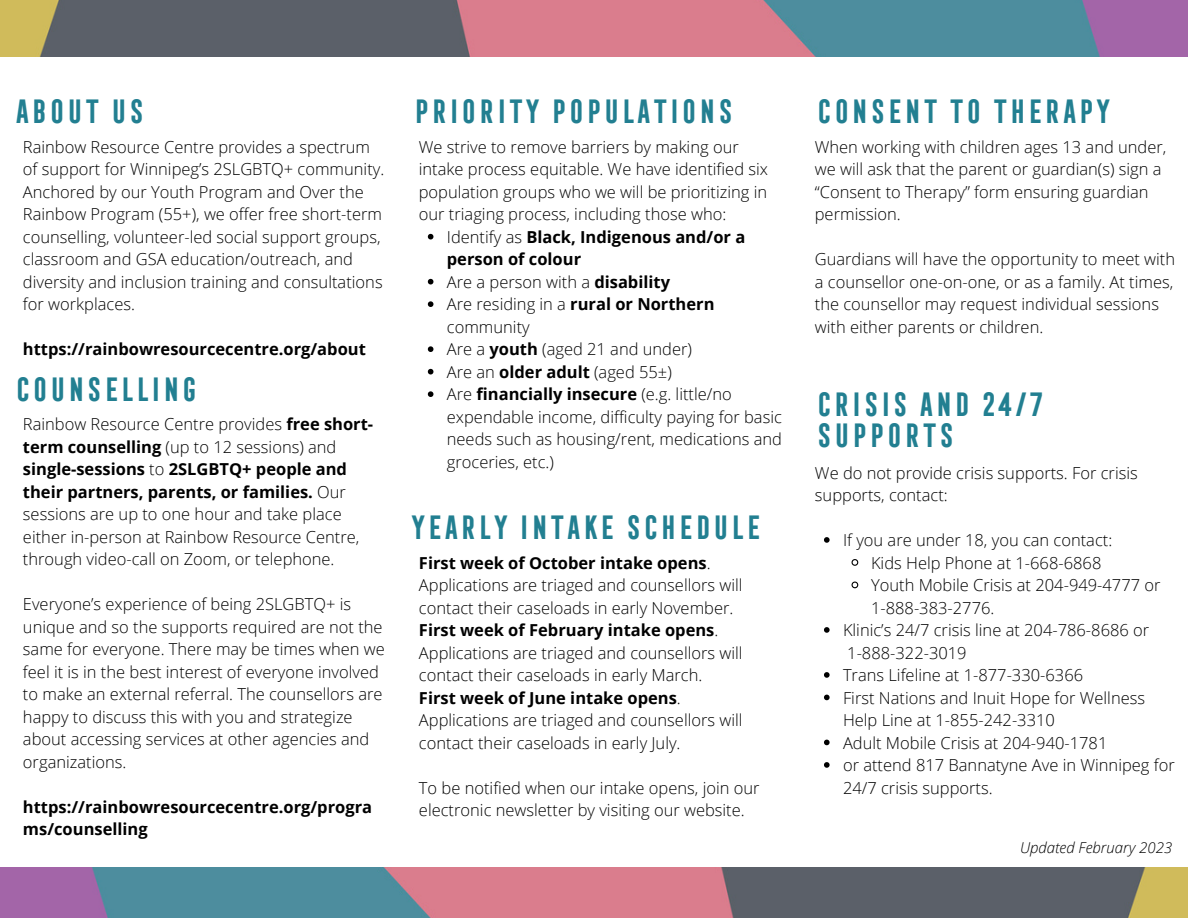
<style>
.page{position:relative;width:1188px;height:918px;background:#fff}
.page>*{position:absolute;margin:0;border:0;box-sizing:border-box;transform-origin:0 0}
.t1{font:700 31.05px/30.3px "Frontage Condensed";color:#227f91}
.t2{font:300 16.5px/22.5px "Open Sans";color:#000}
.t3{font:700 16.5px/22.5px "Open Sans";color:#000}
.t4{font:italic 300 15px "Open Sans";color:#000}
.s1{font-weight:700}
</style>
<div class="page">
<img style="left:0;top:0;width:1188px;height:56px">
<svg style="left:428px;top:234px;width:5px;height:5px"></svg>
<svg style="left:428px;top:279px;width:5px;height:5px"></svg>
<svg style="left:428px;top:301px;width:5px;height:6px"></svg>
<svg style="left:428px;top:346px;width:5px;height:6px"></svg>
<svg style="left:428px;top:369px;width:5px;height:5px"></svg>
<svg style="left:428px;top:391px;width:5px;height:6px"></svg>
<svg style="left:824px;top:537px;width:6px;height:6px"></svg>
<svg style="left:851px;top:559px;width:8px;height:7px"></svg>
<svg style="left:851px;top:581px;width:8px;height:8px"></svg>
<svg style="left:824px;top:627px;width:6px;height:6px"></svg>
<svg style="left:824px;top:672px;width:6px;height:6px"></svg>
<svg style="left:824px;top:695px;width:6px;height:5px"></svg>
<svg style="left:824px;top:740px;width:6px;height:5px"></svg>
<svg style="left:824px;top:762px;width:6px;height:6px"></svg>
<img style="left:0;top:868px;width:1188px;height:50px">
<h1 class="t1" style="left:13px;top:97px;width:132px">ABOUT US</h1>
<h1 class="t1" style="left:412px;top:97px;width:323px">PRIORITY POPULATIONS</h1>
<p class="t2" style="left:23px;top:135px;width:363px">Rainbow Resource Centre provides a spectrum of support for Winnipeg’s 2SLGBTQ+ community.<br>Anchored by our Youth Program and Over the Rainbow Program (55+), we offer free short-term counselling, volunteer-led social support groups, classroom and GSA education/outreach, and diversity and inclusion training and consultations for workplaces.</p>
<p class="t3" style="left:23px;top:338px;width:344px">https://rainbowresourcecentre.org/about</p>
<h1 class="t1" style="left:13px;top:375px;width:186px">COUNSELLING</h1>
<p class="t2" style="left:23px;top:413px;width:352px">Rainbow Resource Centre provides <span class="s1">free short&shy;term counselling</span> (up to 12 sessions) and <span class="s1">single-sessions</span> to <span class="s1">2SLGBTQ+ people and their partners, parents, or families.</span> Our sessions are up to one hour and take place either in-person at Rainbow Resource Centre, through video-call on Zoom, or telephone.</p>
<p class="t2" style="left:23px;top:593px;width:363px">Everyone’s experience of being 2SLGBTQ+ is unique and so the supports required are not the same for everyone. There may be times when we feel it is in the best interest of everyone involved to make an external referral. The counsellors are happy to discuss this with you and strategize about accessing services at other agencies and organizations.</p>
<p class="t3" style="left:23px;top:795px;width:351px">https://rainbowresourcecentre.org/progra ms/counselling</p>
<p class="t2" style="left:419px;top:135px;width:351px">We strive to remove barriers by making our intake process equitable. We have identified six population groups who we will be prioritizing in our triaging process, including those who:</p>
<p class="t2" style="left:447px;top:225px;width:337px">Identify as <span class="s1">Black, Indigenous and/or a person of colour<br></span>Are a person with a <span class="s1">disability<br></span>Are residing in a <span class="s1">rural or Northern </span>community<br>Are a <span class="s1">youth</span> (aged 21 and under)<br>Are an <span class="s1">older adult</span> (aged 55±)<br>Are <span class="s1">financially insecure</span> (e.g. little/no expendable income, difficulty paying for basic needs such as housing/rent, medications and groceries, etc.)</p>
<h1 class="t1" style="left:409px;top:513px;width:353px">YEARLY INTAKE SCHEDULE</h1>
<p class="t2" style="left:419px;top:551px;width:325px"><span class="s1">First week of October intake opens</span>.<br>Applications are triaged and counsellors will contact their caseloads in early November.<br><span class="s1">First week of February intake opens</span>.<br>Applications are triaged and counsellors will contact their caseloads in early March.<br><span class="s1">First week of June intake opens</span>.<br>Applications are triaged and counsellors will contact their caseloads in early July.</p>
<p class="t2" style="left:419px;top:776px;width:342px">To be notified when our intake opens, join our electronic newsletter by visiting our website.</p>
<h1 class="t1" style="left:815px;top:97px;width:297px">CONSENT TO THERAPY</h1>
<p class="t2" style="left:815px;top:135px;width:353px">When working with children ages 13 and under, we will ask that the parent or guardian(s) sign a “Consent to Therapy” form ensuring guardian permission.</p>
<p class="t2" style="left:815px;top:248px;width:362px">Guardians will have the opportunity to meet with a counsellor one-on-one, or as a family. At times, the counsellor may request individual sessions with either parents or children.</p>
<h1 class="t1" style="left:815px;top:390px;width:230px">CRISIS AND 24/7<br>SUPPORTS</h1>
<p class="t2" style="left:815px;top:461px;width:324px">We do not provide crisis supports. For crisis supports, contact:</p>
<p class="t2" style="left:843px;top:528px;width:271px">If you are under 18, you can contact:</p>
<p class="t2" style="left:871px;top:551px;width:232px">Kids Help Phone at 1-668-6868</p>
<p class="t2" style="left:871px;top:573px;width:291px">Youth Mobile Crisis at 204-949-4777 or</p>
<p class="t2" style="left:871px;top:596px;width:125px">1-888-383-2776.</p>
<p class="t2" style="left:843px;top:618px;width:308px">Klinic’s 24/7 crisis line at 204-786-8686 or</p>
<p class="t2" style="left:847px;top:641px;width:121px">1-888-322-3019</p>
<p class="t2" style="left:843px;top:663px;width:242px">Trans Lifeline at 1-877-330-6366</p>
<p class="t2" style="left:843px;top:686px;width:304px">First Nations and Inuit Hope for Wellness</p>
<p class="t2" style="left:843px;top:708px;width:213px">Help Line at 1-855-242-3310</p>
<p class="t2" style="left:843px;top:731px;width:266px">Adult Mobile Crisis at 204-940-1781</p>
<p class="t2" style="left:843px;top:753px;width:333px">or attend 817 Bannatyne Ave in Winnipeg for</p>
<p class="t2" style="left:843px;top:776px;width:151px">24/7 crisis supports.</p>
<p class="t4" style="left:1020px;top:837px;width:154px">Updated February 2023</p>
</div>
